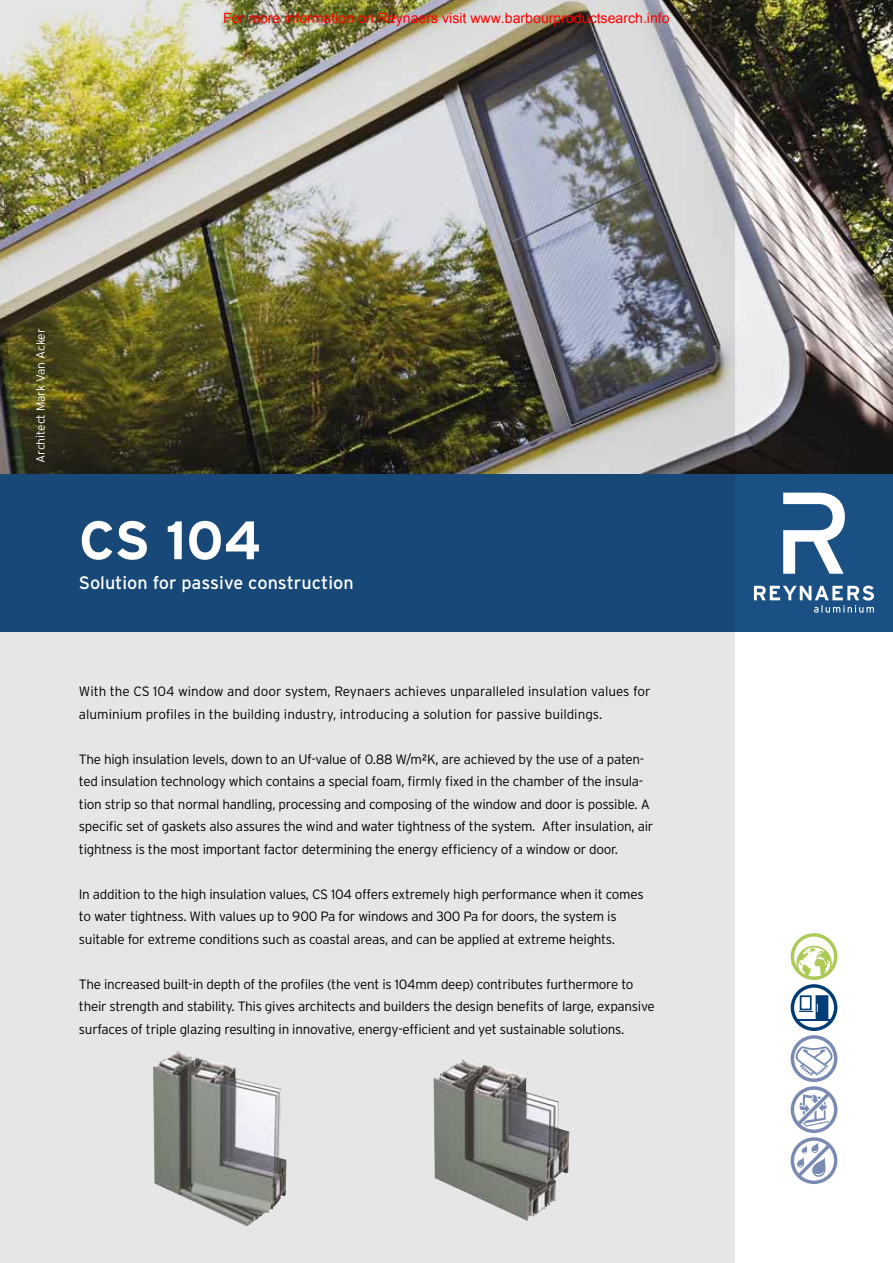
<style>
.page{position:relative;width:893px;height:1263px;background:#fff}
.page>*{position:absolute;margin:0;border:0;box-sizing:border-box;transform-origin:0 0}
.t1{font:700 54px "Interstate Rey";color:#fff}
.t2{font:18px "Interstate Rey";color:#fff}
.t3{font:14.1px "Arial";color:#f00}
.t4{font:300 13.5px/22.5px "Interstate Rey";letter-spacing:-.02em;color:#000}
.t5{font:300 13.5px/22.5px "Interstate Rey";color:#000}
.t6{font:300 12px "Interstate Rey";letter-spacing:-.01em;color:#fff}
</style>
<div class="page">
<img style="left:735px;top:0;width:158px;height:474px">
<div style="left:0;top:474px;width:893px;height:158px;background:#1a5084"></div>
<svg style="left:783px;top:493px;width:62px;height:81px"></svg>
<svg style="left:754px;top:585px;width:120px;height:28px"></svg>
<img style="left:0;top:0;width:735px;height:1263px">
<img style="left:433px;top:1059px;width:136px;height:162px">
<img style="left:153px;top:1050px;width:134px;height:176px">
<svg style="left:791px;top:933px;width:46px;height:251px"></svg>
<p class="t3" style="left:223px;top:9px;width:448px">For more information on Reynaers visit www.barbourproductsearch.info</p>
<p class="t6" style="left:33px;top:463px;width:136px;rotate:-90deg">Architect Mark Van Acker</p>
<h1 class="t1" style="left:79px;top:507px;width:184px">CS 104</h1>
<h2 class="t2" style="left:79px;top:572px;width:276px">Solution for passive construction</h2>
<p class="t5" style="left:79px;top:680px;width:573px">With the CS 104 window and door system, Reynaers achieves unparalleled insulation values for aluminium profiles in the building industry, introducing a solution for passive buildings.</p>
<p class="t4" style="left:79px;top:748px;width:576px">The high insulation levels, down to an Uf-value of 0.88 W/m²K, are achieved by the use of a paten&shy;ted insulation technology which contains a special foam, firmly fixed in the chamber of the insula&shy;tion strip so that normal handling, processing and composing of the window and door is possible. A specific set of gaskets also assures the wind and water tightness of the system. After insulation, air tightness is the most important factor determining the energy efficiency of a window or door.</p>
<p class="t4" style="left:79px;top:883px;width:566px">In addition to the high insulation values, CS 104 offers extremely high performance when it comes to water tightness. With values up to 900 Pa for windows and 300 Pa for doors, the system is suitable for extreme conditions such as coastal areas, and can be applied at extreme heights.</p>
<p class="t4" style="left:79px;top:973px;width:577px">The increased built-in depth of the profiles (the vent is 104mm deep) contributes furthermore to their strength and stability. This gives architects and builders the design benefits of large, expansive surfaces of triple glazing resulting in innovative, energy-efficient and yet sustainable solutions.</p>
</div>
